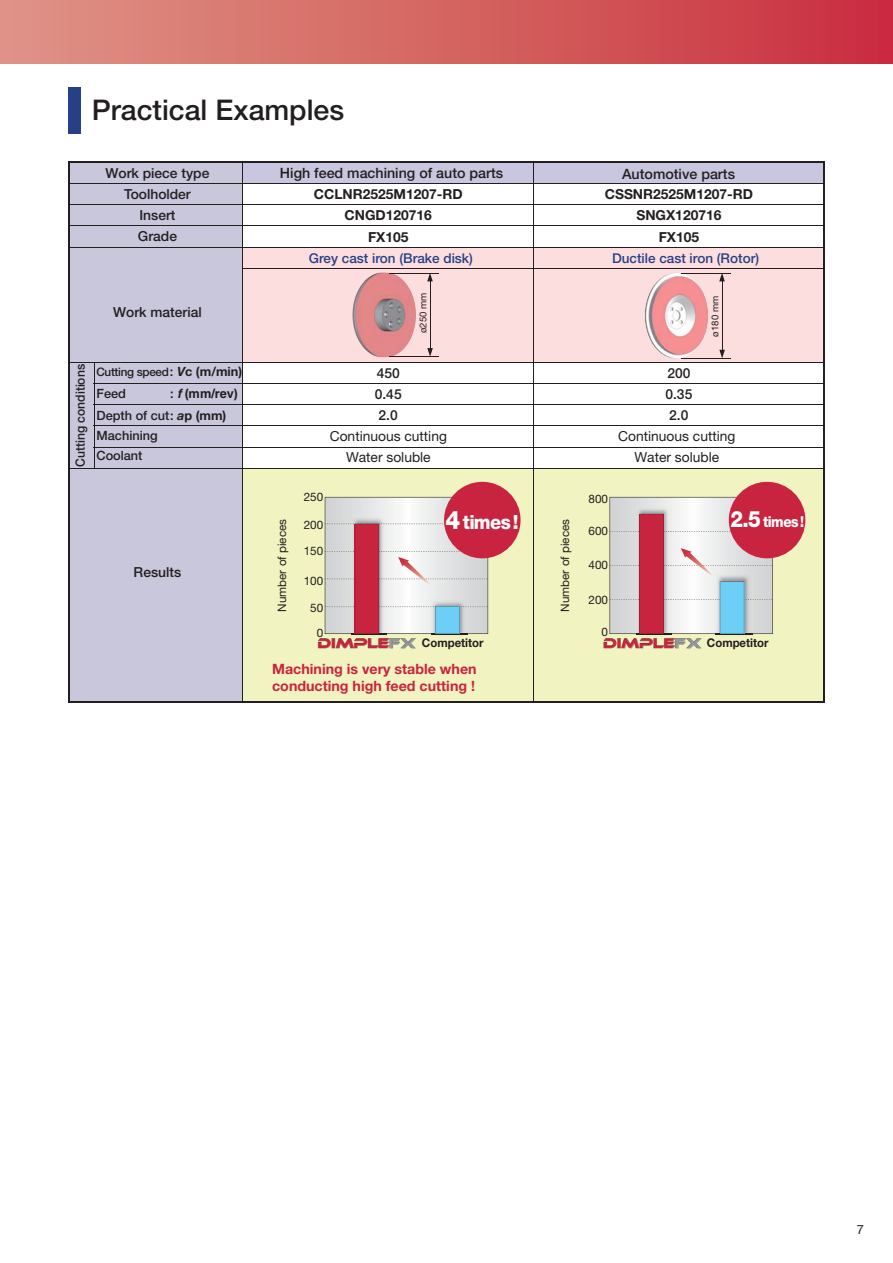
<style>
.page{position:relative;width:893px;height:1263px;background:#fff}
.page>*{position:absolute;margin:0;border:0;box-sizing:border-box;transform-origin:0 0}
.t1{font:500 28.5px "Helvetica Neue";color:#231f20}
.t2{font:800 19.5px "Helvetica Neue";letter-spacing:-.035em;color:#fff;scale:.93 1}
.t3{font:800 15px "Helvetica Neue";letter-spacing:-.035em;color:#fff;scale:.9 1}
.t4{font:700 14.25px/17px "Helvetica Neue";color:#c9243f}
.t5{font:500 14.25px "Helvetica Neue";color:#231f20}
.t6{font:500 13.8px/21.1px "Helvetica Neue";color:#231f20;text-align:center}
.t7{font:700 13.8px "Helvetica Neue";color:#231f20}
.t8{font:13.8px/21.3px "Helvetica Neue";color:#231f20;text-align:center}
.t9{font:500 13.5px "Helvetica Neue";color:#274085}
.t10{font:13.5px "Ethnocentric";color:#c9243f}
.t11{font:500 12.75px/20px "Helvetica Neue";color:#231f20}
.t12{font:500 12.75px "Helvetica Neue";color:#231f20;scale:.95 1}
.t13{font:700 12.75px "Helvetica";color:#231f20}
.t14{font:12.75px "Helvetica Neue";color:#231f20}
.t15{font:700 12px "Helvetica Neue";color:#231f20;scale:.95 1}
.t16{font:11.7px/25.2px "Helvetica Neue";color:#231f20;text-align:center}
.t17{font:500 11.7px "Helvetica Neue";letter-spacing:-.025em;color:#231f20}
.t18{font:9.6px "Helvetica Neue";color:#231f20}
.s1{font-size:12.75px}
.s2{font-weight:700;font-style:italic;font-size:12.75px}
.s3{font-weight:700;font-size:12.75px}
.s4{font-family:"Helvetica Neue";font-weight:500}
.s5{font-style:italic}
.s6{font-family:"Helvetica Neue"}
.s7{font-weight:700;font-style:italic}
.s8{font-weight:700}
.s9{font-size:25.5px}
.s10{font-size:22.5px}
.s11{color:#939598}
</style>
<div class="page">
<div style="left:0;top:0;width:893px;height:64px;background:linear-gradient(to right,#df9686,#c92f3e)"></div>
<div style="left:69px;top:163px;width:174px;height:539px;background:#c8c7dc"></div>
<svg style="left:244px;top:281px;width:580px;height:81px;background:#f8d5d6"></svg>
<div style="left:244px;top:469px;width:580px;height:233px;background:#f1f3c1"></div>
<hr style="left:69px;top:183px;width:174px;height:1px;background:#231f20">
<hr style="left:69px;top:204px;width:174px;height:1px;background:#231f20">
<hr style="left:69px;top:226px;width:174px;height:1px;background:#231f20">
<hr style="left:69px;top:247px;width:174px;height:1px;background:#231f20">
<hr style="left:243px;top:269px;width:1px;height:93px;background:#231f20">
<hr style="left:533px;top:269px;width:1px;height:93px;background:#231f20">
<hr style="left:69px;top:362px;width:174px;height:1px;background:#231f20">
<hr style="left:94px;top:383px;width:149px;height:1px;background:#231f20">
<hr style="left:94px;top:404px;width:149px;height:1px;background:#231f20">
<hr style="left:94px;top:425px;width:149px;height:1px;background:#231f20">
<hr style="left:94px;top:447px;width:149px;height:1px;background:#231f20">
<hr style="left:69px;top:468px;width:174px;height:1px;background:#231f20">
<hr style="left:243px;top:362px;width:290px;height:1px;background:#231f20">
<hr style="left:533px;top:362px;width:291px;height:1px;background:#231f20">
<svg style="left:94px;top:363px;width:1px;height:105px"></svg>
<hr style="left:243px;top:469px;width:1px;height:233px;background:#231f20">
<svg style="left:533px;top:363px;width:1px;height:105px"></svg>
<hr style="left:533px;top:469px;width:1px;height:233px;background:#231f20">
<hr style="left:243px;top:383px;width:581px;height:1px;background:#231f20">
<hr style="left:243px;top:404px;width:581px;height:1px;background:#231f20">
<hr style="left:243px;top:425px;width:581px;height:1px;background:#231f20">
<hr style="left:243px;top:447px;width:581px;height:1px;background:#231f20">
<hr style="left:243px;top:468px;width:581px;height:1px;background:#231f20">
<hr style="left:94px;top:162px;width:731px;height:1px;background:#231f20">
<svg style="left:68px;top:162px;width:26px;height:106px;background:#b4b2c5"></svg>
<hr style="left:68px;top:268px;width:1px;height:94px;background:#231f20">
<hr style="left:824px;top:268px;width:1px;height:94px;background:#231f20">
<hr style="left:68px;top:362px;width:1px;height:106px;background:#231f20">
<hr style="left:824px;top:362px;width:1px;height:106px;background:#231f20">
<hr style="left:68px;top:468px;width:1px;height:234px;background:#231f20">
<hr style="left:824px;top:468px;width:1px;height:234px;background:#231f20">
<hr style="left:68px;top:702px;width:757px;height:1px;background:#231f20">
<div style="left:444px;top:482px;width:76px;height:76px;background:#c9243f;border-radius:50%"></div>
<div style="left:729px;top:482px;width:76px;height:76px;background:#c9243f;border-radius:50%"></div>
<img style="left:380px;top:281px;width:36px;height:76px">
<div style="left:68px;top:87px;width:12px;height:47px;background:#274085"></div>
<svg style="left:318px;top:497px;width:170px;height:151px"></svg>
<svg style="left:604px;top:497px;width:169px;height:151px"></svg>
<hr style="left:430px;top:276px;width:1px;height:74px;background:#231f20">
<hr style="left:722px;top:276px;width:1px;height:74px;background:#231f20">
<svg style="left:243px;top:163px;width:582px;height:118px"></svg>
<hr style="left:389px;top:273px;width:49px;height:1px;background:#231f20">
<hr style="left:681px;top:273px;width:49px;height:1px;background:#231f20">
<hr style="left:389px;top:356px;width:49px;height:1px;background:#231f20">
<hr style="left:681px;top:358px;width:49px;height:1px;background:#231f20">
<svg style="left:427px;top:348px;width:6px;height:8px"></svg>
<svg style="left:719px;top:350px;width:6px;height:8px"></svg>
<h1 class="t1" style="left:92px;top:100px;width:254px">Practical Examples</h1>
<p class="t6" style="left:105px;top:164px;width:105px">Work piece type<br>Toolholder<br>Insert<br>Grade</p>
<p class="t6" style="left:113px;top:302px;width:90px">Work material</p>
<p class="t12" style="left:76px;top:467px;width:110px;rotate:-90deg">Cutting conditions</p>
<p class="t17" style="left:96px;top:367px;width:147px">Cutting speed <span class="s1">:</span> <span class="s2">V</span><span class="s3">c (m/min)</span></p>
<p class="t11" style="left:96px;top:385px;width:31px">Feed</p>
<p class="t13" style="left:170px;top:389px;width:69px"><span class="s4">:</span> <span class="s5">f</span> <span class="s6">(</span>mm/rev<span class="s6">)</span></p>
<p class="t11" style="left:96px;top:407px;width:131px">Depth of cut : <span class="s7">a</span><span class="s8">p (mm)<br></span>Machining<br>Coolant</p>
<p class="t6" style="left:134px;top:563px;width:49px">Results</p>
<p class="t5" style="left:280px;top:168px;width:225px">High feed machining of auto parts</p>
<p class="t5" style="left:622px;top:169px;width:114px">Automotive parts</p>
<p class="t7" style="left:314px;top:189px;width:150px">CCLNR2525M1207-RD</p>
<p class="t7" style="left:605px;top:189px;width:150px">CSSNR2525M1207-RD</p>
<p class="t7" style="left:345px;top:210px;width:89px">CNGD120716</p>
<p class="t7" style="left:636px;top:210px;width:87px">SNGX120716</p>
<p class="t7" style="left:368px;top:232px;width:42px">FX105</p>
<p class="t7" style="left:659px;top:232px;width:42px">FX105</p>
<p class="t9" style="left:309px;top:253px;width:166px">Grey cast iron (Brake disk)</p>
<p class="t9" style="left:612px;top:253px;width:149px">Ductile cast iron (Rotor)</p>
<p class="t18" style="left:420px;top:333px;width:42px;rotate:-90deg">ø250 mm</p>
<p class="t18" style="left:712px;top:337px;width:42px;rotate:-90deg">ø180 mm</p>
<p class="t6" style="left:377px;top:363px;width:25px">450</p>
<p class="t6" style="left:667px;top:363px;width:25px">200</p>
<p class="t6" style="left:375px;top:385px;width:28px">0.45</p>
<p class="t6" style="left:665px;top:385px;width:28px">0.35</p>
<p class="t6" style="left:379px;top:406px;width:21px">2.0</p>
<p class="t6" style="left:669px;top:406px;width:21px">2.0</p>
<p class="t8" style="left:330px;top:427px;width:119px">Continuous cutting<br>Water soluble</p>
<p class="t8" style="left:618px;top:427px;width:119px">Continuous cutting<br>Water soluble</p>
<p class="t16" style="left:304px;top:486px;width:21px">250</p>
<p class="t16" style="left:304px;top:513px;width:21px">200</p>
<p class="t16" style="left:304px;top:539px;width:21px">150</p>
<p class="t16" style="left:304px;top:569px;width:21px">100</p>
<p class="t16" style="left:310px;top:596px;width:15px">50<br>0</p>
<p class="t16" style="left:588px;top:487px;width:21px">800</p>
<p class="t16" style="left:588px;top:520px;width:21px">600</p>
<p class="t16" style="left:588px;top:554px;width:21px">400</p>
<p class="t16" style="left:588px;top:588px;width:21px">200</p>
<p class="t16" style="left:601px;top:620px;width:8px">0</p>
<h2 class="t2" style="left:445px;top:515px;width:80px"><span class="s9">4</span> times !</h2>
<p class="t3" style="left:730px;top:516px;width:83px"><span class="s10">2.5</span> times !</p>
<p class="t16" style="left:270px;top:612px;width:94px;rotate:-90deg">Number of pieces</p>
<p class="t16" style="left:554px;top:612px;width:94px;rotate:-90deg">Number of pieces</p>
<p class="t15" style="left:422px;top:639px;width:66px">Competitor</p>
<p class="t15" style="left:707px;top:638px;width:66px">Competitor</p>
<p class="t4" style="left:272px;top:662px;width:206px">Machining is very stable when conducting high feed cutting !</p>
<p class="t10" style="left:318px;top:636px;width:99px">DIMPLE<span class="s11">FX</span></p>
<p class="t10" style="left:603px;top:636px;width:99px">DIMPLE<span class="s11">FX</span></p>
<p class="t14" style="left:857px;top:1225px;width:9px">7</p>
</div>
